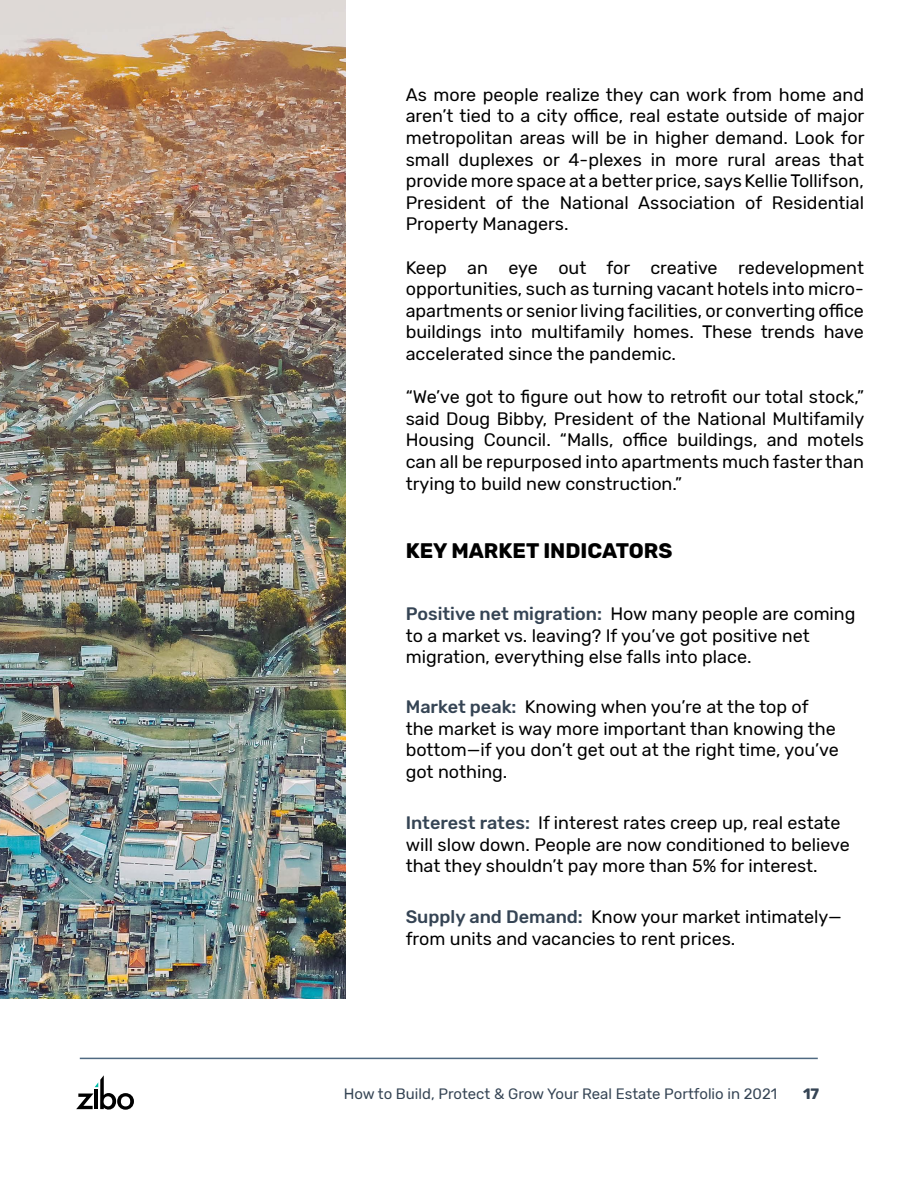
<style>
.page{position:relative;width:918px;height:1188px;background:#fff}
.page>*{position:absolute;margin:0;border:0;box-sizing:border-box;transform-origin:0 0}
.t1{font:700 21px "Rubik";color:#000}
.t2{font:18px/21.6px "Rubik";color:#000}
.t3{font:15px "Rubik";color:#354454}
.t4{font:700 15px "Rubik";color:#354454}
.s1{font-weight:500;color:#354454}
</style>
<div class="page">
<hr style="left:80px;top:1058px;width:738px;height:1px;background:#4f6981">
<svg style="left:76px;top:1075px;width:58px;height:35px"></svg>
<img style="left:0;top:0;width:346px;height:998px">
<p class="t2" style="left:406px;top:84px;width:460px;text-align:justify">As more people realize they can work from home and aren’t tied to a city office, real estate outside of major metropolitan areas will be in higher demand. Look for small duplexes or 4-plexes in more rural areas that provide more space at a better price, says Kellie Tollifson, President of the National Association of Residential Property Managers.</p>
<p class="t2" style="left:406px;top:257px;width:460px;text-align:justify">Keep an eye out for creative redevelopment opportunities, such as turning vacant hotels into micro&shy;apartments or senior living facilities, or converting office buildings into multifamily homes. These trends have accelerated since the pandemic.</p>
<p class="t2" style="left:406px;top:387px;width:460px;text-align:justify">“We’ve got to figure out how to retrofit our total stock,” said Doug Bibby, President of the National Multifamily Housing Council. “Malls, office buildings, and motels can all be repurposed into apartments much faster than trying to build new construction.”</p>
<p class="t1" style="left:406px;top:539px;width:268px">KEY MARKET INDICATORS</p>
<p class="t2" style="left:406px;top:604px;width:451px"><span class="s1">Positive net migration:</span> How many people are coming to a market vs. leaving? If you’ve got positive net migration, everything else falls into place.</p>
<p class="t2" style="left:406px;top:697px;width:435px"><span class="s1">Market peak:</span> Knowing when you’re at the top of the market is way more important than knowing the bottom—if you don’t get out at the right time, you’ve got nothing.</p>
<p class="t2" style="left:406px;top:813px;width:446px"><span class="s1">Interest rates:</span> If interest rates creep up, real estate will slow down. People are now conditioned to believe that they shouldn’t pay more than 5% for interest.</p>
<p class="t2" style="left:406px;top:907px;width:438px"><span class="s1">Supply and Demand:</span> Know your market intimately— from units and vacancies to rent prices.</p>
<p class="t3" style="left:344px;top:1085px;width:435px">How to Build, Protect &amp; Grow Your Real Estate Portfolio in 2021</p>
<p class="t4" style="left:803px;top:1085px;width:18px">17</p>
</div>
